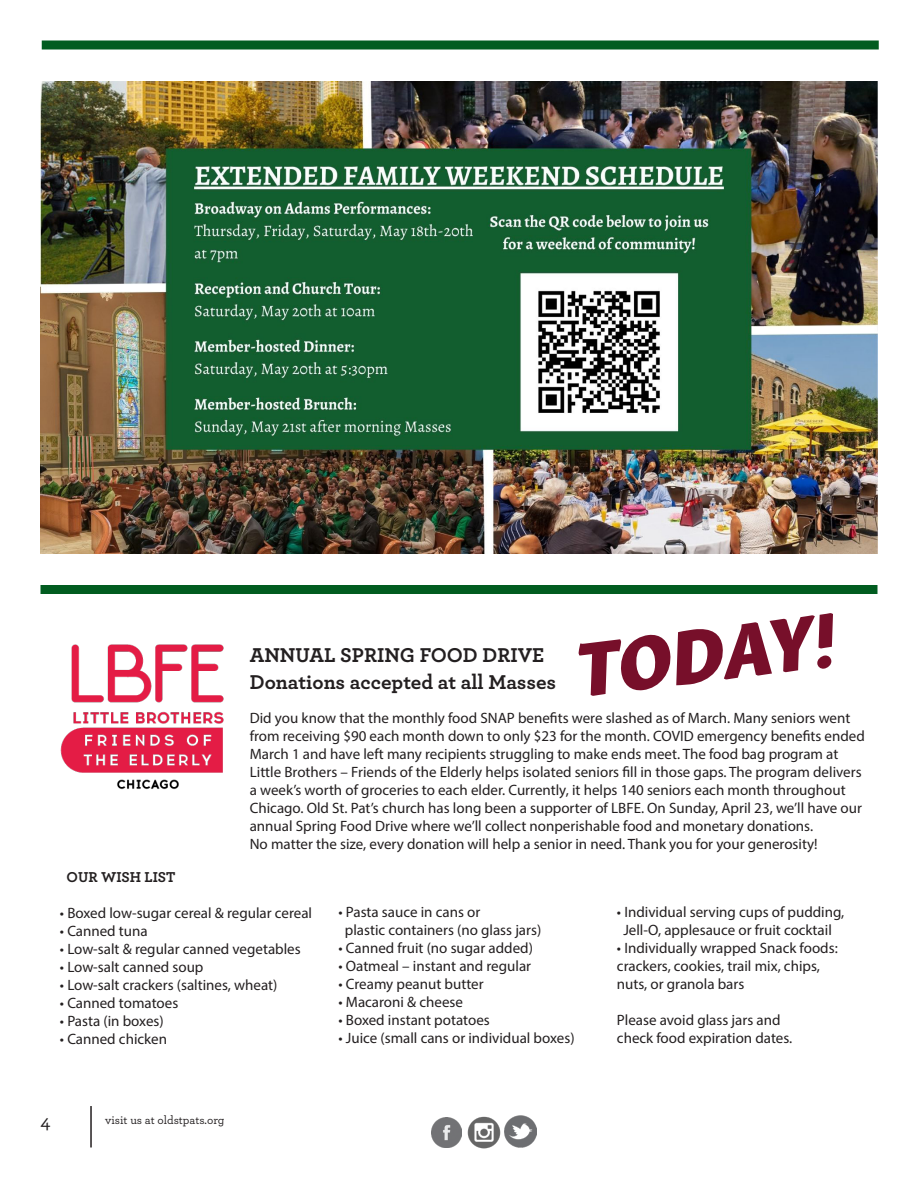
<style>
.page{position:relative;width:918px;height:1188px;background:#fff}
.page>*{position:absolute;margin:0;border:0;box-sizing:border-box;transform-origin:0 0}
.t1{font:italic 900 75px "Sharik Sans";color:#770f2a}
.t2{font:700 21px/27px "Archer";color:#231f20}
.t3{font:500 19.5px "Archer";color:#231f20}
.t4{font:15px/18px "Myriad Pro";color:#231f20}
.t5{font:700 15px "Archer";color:#231f20}
.t6{font:500 12px "Archer";color:#231f20}
</style>
<div class="page">
<img style="left:432px;top:1117px;width:30px;height:31px">
<img style="left:467px;top:1116px;width:34px;height:33px">
<img style="left:505px;top:1116px;width:32px;height:32px">
<hr style="left:90px;top:1106px;width:2px;height:41px;background:#231f20">
<div style="left:42px;top:41px;width:837px;height:9px;background:#015c20"></div>
<div style="left:40px;top:585px;width:838px;height:9px;background:#015c20"></div>
<img style="left:40px;top:81px;width:838px;height:473px">
<img style="left:60px;top:644px;width:164px;height:146px">
<p class="t2" style="left:250px;top:640px;width:308px">ANNUAL SPRING FOOD DRIVE<br>Donations accepted at all Masses</p>
<p class="t1" style="left:569px;top:617px;width:262px;rotate:-7deg">TODAY!</p>
<p class="t4" style="left:250px;top:709px;width:617px">Did you know that the monthly food SNAP benefits were slashed as of March. Many seniors went from receiving $90 each month down to only $23 for the month. COVID emergency benefits ended March 1 and have left many recipients struggling to make ends meet. The food bag program at Little Brothers – Friends of the Elderly helps isolated seniors fill in those gaps. The program delivers a week’s worth of groceries to each elder. Currently, it helps 140 seniors each month throughout Chicago. Old St. Pat’s church has long been a supporter of LBFE. On Sunday, April 23, we’ll have our annual Spring Food Drive where we’ll collect nonperishable food and monetary donations.<br>No matter the size, every donation will help a senior in need. Thank you for your generosity!</p>
<p class="t5" style="left:67px;top:865px;width:110px">OUR WISH LIST</p>
<p class="t4" style="left:60px;top:904px;width:254px">• Boxed low-sugar cereal &amp; regular cereal</p>
<p class="t4" style="left:60px;top:922px;width:89px">• Canned tuna</p>
<p class="t4" style="left:60px;top:940px;width:242px">• Low-salt &amp; regular canned vegetables</p>
<p class="t4" style="left:60px;top:958px;width:145px">• Low-salt canned soup</p>
<p class="t4" style="left:60px;top:976px;width:219px">• Low-salt crackers (saltines, wheat)</p>
<p class="t4" style="left:60px;top:994px;width:120px">• Canned tomatoes</p>
<p class="t4" style="left:60px;top:1012px;width:105px">• Pasta (in boxes)</p>
<p class="t4" style="left:60px;top:1030px;width:109px">• Canned chicken</p>
<p class="t4" style="left:338px;top:903px;width:143px">• Pasta sauce in cans or</p>
<p class="t4" style="left:345px;top:921px;width:198px">plastic containers (no glass jars)</p>
<p class="t4" style="left:338px;top:939px;width:196px">• Canned fruit (no sugar added)</p>
<p class="t4" style="left:338px;top:957px;width:194px">• Oatmeal – instant and regular</p>
<p class="t4" style="left:338px;top:975px;width:147px">• Creamy peanut butter</p>
<p class="t4" style="left:338px;top:993px;width:126px">• Macaroni &amp; cheese</p>
<p class="t4" style="left:338px;top:1011px;width:153px">• Boxed instant potatoes</p>
<p class="t4" style="left:338px;top:1029px;width:238px">• Juice (small cans or individual boxes)</p>
<h3 class="t3" style="left:40px;top:1107px;width:12px">4</h3>
<p class="t6" style="left:105px;top:1111px;width:121px">visit us at oldstpats.org</p>
<p class="t4" style="left:617px;top:903px;width:229px;text-align:center">• Individual serving cups of pudding,<br>Jell-O, applesauce or fruit cocktail</p>
<p class="t4" style="left:617px;top:939px;width:222px">• Individually wrapped Snack foods:</p>
<p class="t4" style="left:617px;top:957px;width:204px">crackers, cookies, trail mix, chips,</p>
<p class="t4" style="left:617px;top:975px;width:129px">nuts, or granola bars</p>
<p class="t4" style="left:617px;top:1011px;width:177px">Please avoid glass jars and check food expiration dates.</p>
</div>
